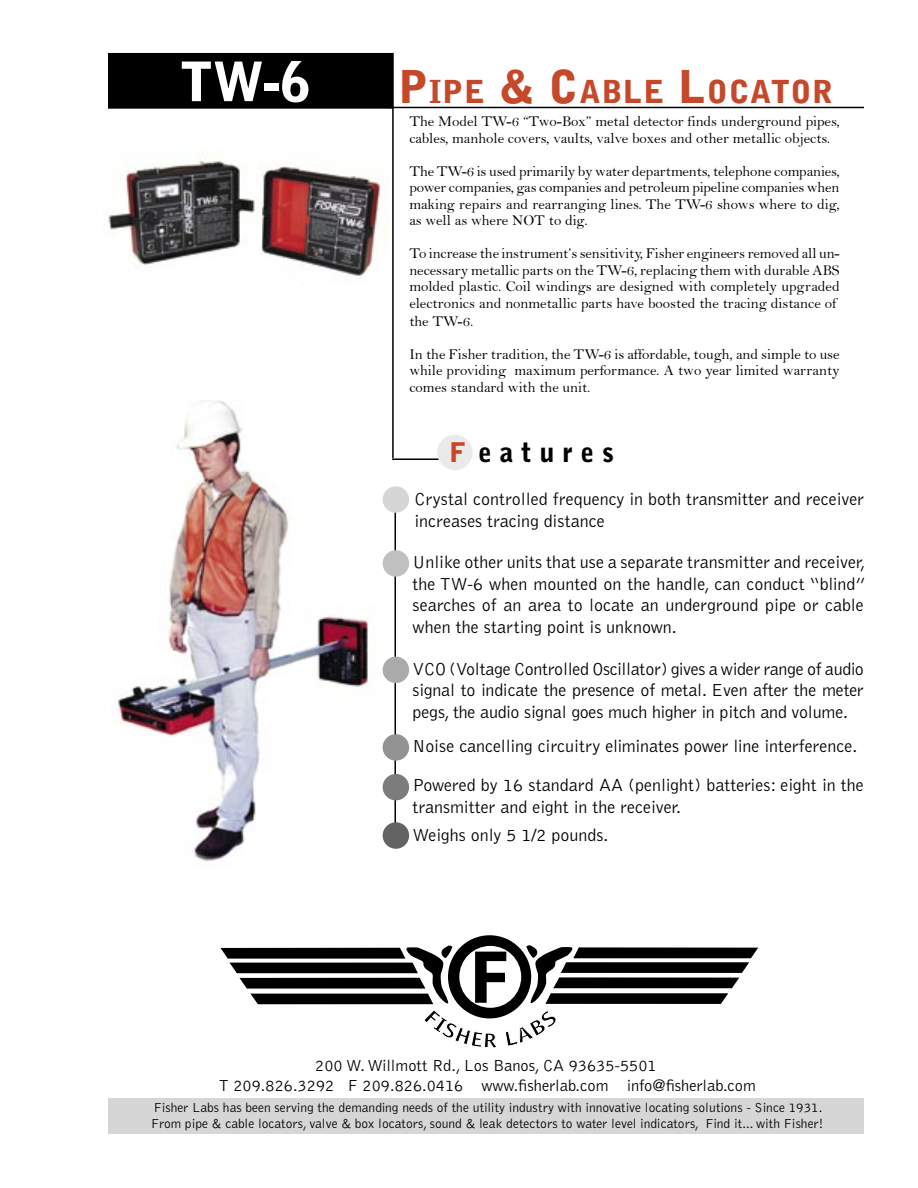
<style>
.page{position:relative;width:918px;height:1188px;background:#fff}
.page>*{position:absolute;margin:0;border:0;box-sizing:border-box;transform-origin:0 0}
.t1{font:900 54px "Bell Gothic";color:#fff}
.t2{font:900 31.5px "Bell Gothic";letter-spacing:.03em;color:#c6482a}
.t3{font:900 27px "Bell Gothic";letter-spacing:.29em;color:#000}
.OmniPage__5{font:300 18px/21.6px "Bell Gothic";color:#000;text-align:justify}
.OmniPage__6{font:300 18px/21.6px "Bell Gothic";color:#000}
.t4{font:300 16.5px "Bell Gothic";color:#000}
.OmniPage__5-2{font:15px/16.5px "Bell";color:#000;text-align:justify}
.bell{font:300 13.5px "Bell Gothic";color:#000}
.s1{font-size:45px}
.s2{color:#c6482a}
</style>
<div class="page">
<div style="left:109px;top:54px;width:283px;height:54px;background:#000"></div>
<div style="left:108px;top:53px;width:285px;height:56px;border:2px solid #000"></div>
<hr style="left:392px;top:53px;width:2px;height:405px;background:#000">
<hr style="left:392px;top:458px;width:66px;height:2px;background:#000">
<div style="left:437px;top:435px;width:36px;height:35px;background:#eaeaea;border-radius:50%"></div>
<hr style="left:387px;top:107px;width:477px;height:1px;background:#000">
<hr style="left:394px;top:498px;width:2px;height:346px;background:#000">
<div style="left:383px;top:486px;width:26px;height:27px;background:#d6d6d6;border-radius:50%"></div>
<div style="left:383px;top:550px;width:26px;height:27px;background:#c0c0c0;border-radius:50%"></div>
<div style="left:383px;top:657px;width:26px;height:26px;background:#aaa;border-radius:50%"></div>
<div style="left:383px;top:734px;width:26px;height:27px;background:#939393;border-radius:50%"></div>
<div style="left:383px;top:774px;width:26px;height:26px;background:#7c7c7c;border-radius:50%"></div>
<div style="left:383px;top:822px;width:26px;height:27px;background:#636363;border-radius:50%"></div>
<img style="left:108px;top:154px;width:272px;height:122px">
<div style="left:108px;top:1099px;width:756px;height:35px;background:#d6d6d6"></div>
<svg style="left:220px;top:935px;width:538px;height:113px"></svg>
<img style="left:118px;top:400px;width:251px;height:461px">
<p class="t1" style="left:180px;top:50px;width:132px">TW-6</p>
<p class="t2" style="left:398px;top:73px;width:437px"><span class="s1">P</span>IPE <span class="s1">&amp; C</span>ABLE <span class="s1">L</span>OCATOR</p>
<p class="OmniPage__5-2" style="left:409px;top:113px;width:432px">The Model TW-6 “Two-Box” metal detector finds underground pipes, cables, manhole covers, vaults, valve boxes and other metallic objects.</p>
<p class="OmniPage__5-2" style="left:409px;top:163px;width:432px">The TW-6 is used primarily by water departments, telephone companies, power companies, gas companies and petroleum pipeline companies when making repairs and rearranging lines. The TW-6 shows where to dig, as well as where NOT to dig.</p>
<p class="OmniPage__5-2" style="left:409px;top:245px;width:432px">To increase the instrument’s sensitivity, Fisher engineers removed all un&shy;necessary metallic parts on the TW-6, replacing them with durable ABS molded plastic. Coil windings are designed with completely upgraded electronics and nonmetallic parts have boosted the tracing distance of</p>
<p class="OmniPage__5-2" style="left:409px;top:313px;width:66px">the TW-6.</p>
<p class="OmniPage__5-2" style="left:409px;top:346px;width:432px">In the Fisher tradition, the TW-6 is affordable, tough, and simple to use while providing maximum performance. A two year limited warranty comes standard with the unit.</p>
<p class="t3" style="left:450px;top:437px;width:166px"><span class="s2">F</span> eatures</p>
<p class="OmniPage__6" style="left:415px;top:489px;width:451px">Crystal controlled frequency in both transmitter and receiver increases tracing distance</p>
<p class="OmniPage__6" style="left:413px;top:552px;width:454px;text-align:justify">Unlike other units that use a separate transmitter and receiver, the TW-6 when mounted on the handle, can conduct “blind” searches of an area to locate an underground pipe or cable when the starting point is unknown.</p>
<p class="OmniPage__5" style="left:413px;top:658px;width:453px">VCO (Voltage Controlled Oscillator) gives a wider range of audio signal to indicate the presence of metal. Even after the meter pegs, the audio signal goes much higher in pitch and volume.</p>
<p class="OmniPage__5" style="left:413px;top:736px;width:446px">Noise cancelling circuitry eliminates power line interference.</p>
<p class="OmniPage__5" style="left:413px;top:775px;width:453px">Powered by 16 standard AA (penlight) batteries: eight in the transmitter and eight in the receiver.</p>
<p class="OmniPage__6" style="left:413px;top:824px;width:197px">Weighs only 5 1/2 pounds.</p>
<p class="t4" style="left:315px;top:1057px;width:343px">200 W. Willmott Rd., Los Banos, CA 93635-5501</p>
<p class="t4" style="left:219px;top:1076px;width:539px">T 209.826.3292 F 209.826.0416 www.fisherlab.com info@fisherlab.com</p>
<p class="bell" style="left:154px;top:1100px;width:670px">Fisher Labs has been serving the demanding needs of the utility industry with innovative locating solutions - Since 1931.</p>
<p class="bell" style="left:151px;top:1116px;width:674px">From pipe &amp; cable locators, valve &amp; box locators, sound &amp; leak detectors to water level indicators, Find it... with Fisher!</p>
</div>
